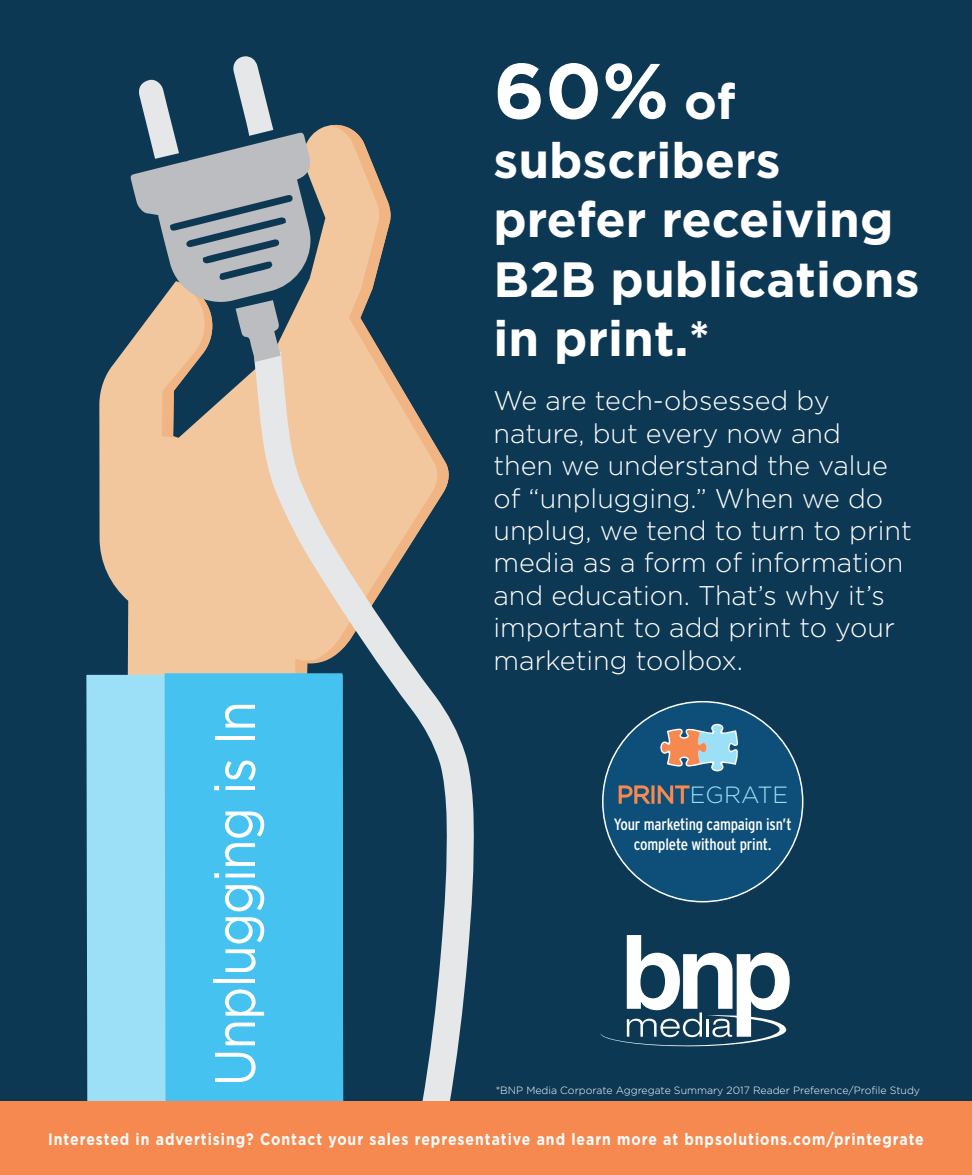
<style>
.page{position:relative;width:972px;height:1175px;background:#fff}
.page>*{position:absolute;margin:0;border:0;box-sizing:border-box;transform-origin:0 0}
.t1{font:700 78px "Gotham";color:#fff}
.t2{font:57px "Gotham";letter-spacing:-.025em;color:#fff;scale:.88 1}
.t3{font:700 49.5px/59.4px "Gotham";color:#fff}
.t4{font:300 27px/32.4px "Gotham";color:#fff}
.t5{font:300 23.4px "Gotham";color:#9ce0f7}
.t6{font:700 16.5px "Gotham";letter-spacing:.07em;color:#fff;scale:.85 1}
.t7{font:condensed 16.35px/19.6px "Interstate";letter-spacing:-.01em;color:#fff;text-align:center}
.t8{font:300 10.5px "Gotham";color:#fff}
.s1{font-size:49.5px}
.s2{color:#f6894f}
</style>
<div class="page">
<div style="left:0;top:0;width:972px;height:1174px;background:#0d3854"></div>
<svg style="left:99px;top:342px;width:141px;height:333px;background:#dab896"></svg>
<div style="left:86px;top:675px;width:79px;height:426px;background:#9ce0f7"></div>
<svg style="left:330px;top:124px;width:61px;height:201px;fill:#f2c79e"></svg>
<div style="left:165px;top:673px;width:75px;height:428px;background:#45c2f0"></div>
<svg style="left:240px;top:325px;width:234px;height:776px"></svg>
<svg style="left:130px;top:56px;width:200px;height:382px"></svg>
<div style="left:0;top:1101px;width:972px;height:73px;background:#f6894f"></div>
<div style="left:603px;top:701px;width:200px;height:200px;background:#0d4f78;border-radius:50%"></div>
<svg style="left:618px;top:785px;width:72px;height:19px"></svg>
<svg style="left:661px;top:724px;width:77px;height:47px"></svg>
<svg style="left:601px;top:935px;width:189px;height:111px"></svg>
<p class="t1" style="left:494px;top:46px;width:244px">60% <span class="s1">of</span></p>
<p class="t3" style="left:494px;top:129px;width:428px">subscribers prefer receiving<br>B2B publications in print.*</p>
<p class="t2" style="left:203px;top:1086px;width:439px;rotate:-90deg">Unplugging is In</p>
<p class="t4" style="left:494px;top:384px;width:420px">We are tech-obsessed by nature, but every now and<br>then we understand the value of “unplugging.” When we do unplug, we tend to turn to print media as a form of information and education. That’s why it’s important to add print to your marketing toolbox.</p>
<p class="t5" style="left:617px;top:781px;width:173px"><span class="s2">PRINT</span>EGRATE</p>
<p class="t7" style="left:614px;top:814px;width:179px">Your marketing campaign isn’t complete without print.</p>
<p class="t8" style="left:496px;top:1084px;width:426px">*BNP Media Corporate Aggregate Summary 2017 Reader Preference/Profile Study</p>
<p class="t6" style="left:48px;top:1129px;width:1032px">Interested in advertising? Contact your sales representative and learn more at bnpsolutions.com/printegrate</p>
</div>
